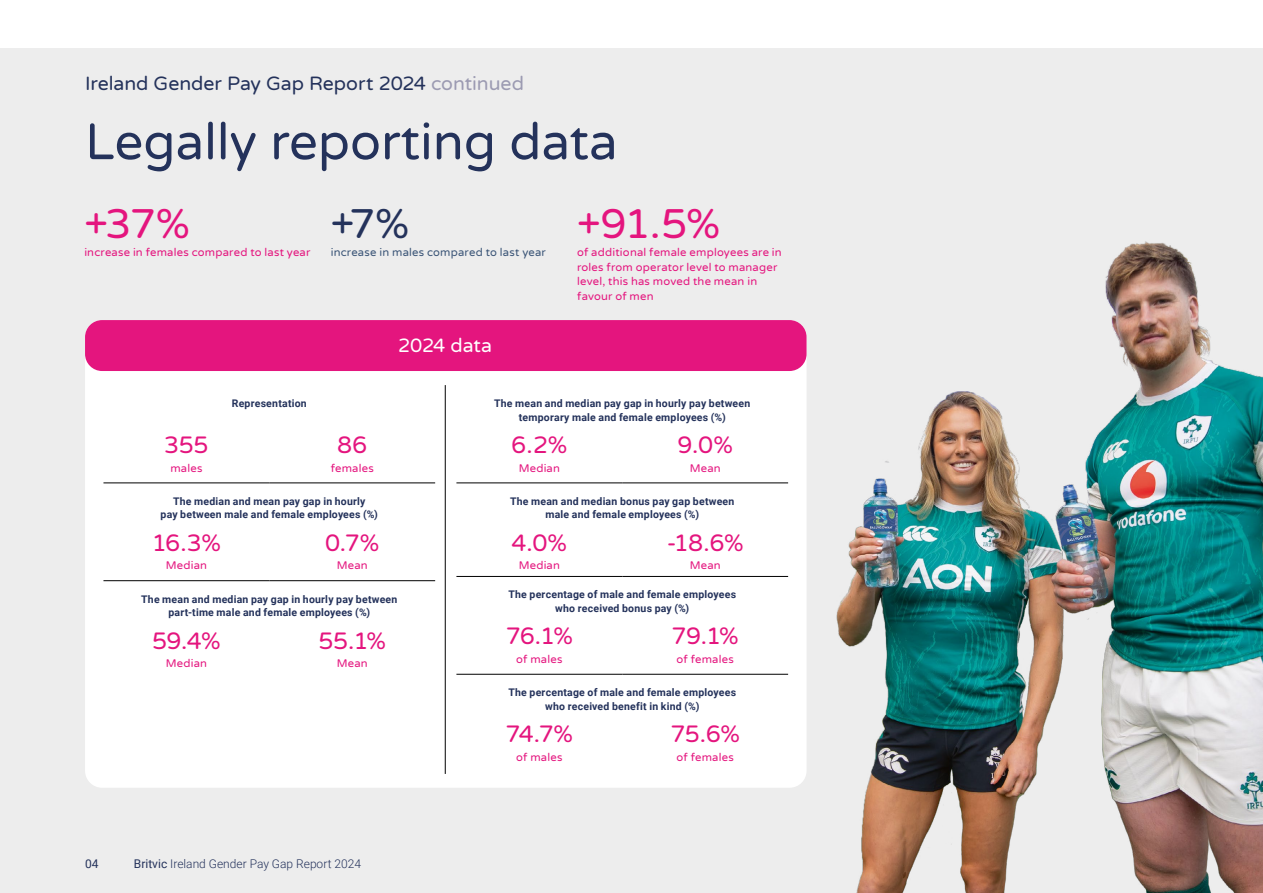
<style>
.page{position:relative;width:1263px;height:893px;background:#fff}
.page>*{position:absolute;margin:0;border:0;box-sizing:border-box;transform-origin:0 0}
.t1{font:51px "Varela Round";color:#24325b}
.t2{font:42px "Varela Round";color:#e4157e}
.t3{font:42px "Varela Round";color:#24325b}
.t4{font:24px "Varela Round";letter-spacing:-.02em;color:#e4157e}
.t5{font:19.5px "Varela Round";letter-spacing:-.005em;color:#24325b}
.t6{font:19.5px "Varela Round";letter-spacing:-.01em;color:#fff}
.t7{font:300 12px "Roboto";color:#24325b}
.t8{font:12px "Roboto";color:#24325b}
.t9{font:11.25px/14.5px "Varela Round";letter-spacing:.02em;color:#e4157e}
.t10{font:11.25px "Varela Round";letter-spacing:.015em;color:#3b5577}
.t11{font:700 10.5px/13.5px "Roboto";letter-spacing:.02em;color:#24325b;text-align:center}
.s1{color:#9c9bb2}
.s2{font-weight:400}
</style>
<div class="page">
<div style="left:0;top:26px;width:1263px;height:867px;background:#ededed"></div>
<img style="left:793px;top:241px;width:470px;height:652px">
<div style="left:0;top:0;width:1263px;height:48px;background:#fff"></div>
<div style="left:85px;top:320px;width:721px;height:468px;background:#fff;border-radius:17px"></div>
<hr style="left:103px;top:483px;width:166px;height:1px;background:#000">
<hr style="left:269px;top:483px;width:166px;height:1px;background:#000">
<hr style="left:103px;top:580px;width:166px;height:1px;background:#000">
<hr style="left:269px;top:580px;width:166px;height:1px;background:#000">
<div style="left:85px;top:320px;width:721px;height:51px;background:#e4157e;border-radius:17px"></div>
<hr style="left:456px;top:483px;width:166px;height:1px;background:#000">
<hr style="left:622px;top:483px;width:166px;height:1px;background:#000">
<hr style="left:456px;top:576px;width:166px;height:1px;background:#000">
<hr style="left:622px;top:576px;width:166px;height:1px;background:#000">
<hr style="left:456px;top:674px;width:166px;height:1px;background:#000">
<hr style="left:622px;top:674px;width:166px;height:1px;background:#000">
<hr style="left:445px;top:385px;width:1px;height:389px;background:#000">
<h3 class="t5" style="left:85px;top:70px;width:440px">Ireland Gender Pay Gap Report 2024 <span class="s1">continued</span></h3>
<h1 class="t1" style="left:85px;top:107px;width:534px">Legally reporting data</h1>
<h2 class="t2" style="left:84px;top:195px;width:107px">+37%</h2>
<p class="t9" style="left:84px;top:245px;width:228px">increase in females compared to last year</p>
<h2 class="t3" style="left:331px;top:195px;width:80px">+7%</h2>
<p class="t10" style="left:331px;top:245px;width:217px">increase in males compared to last year</p>
<h3 class="t6" style="left:398px;top:332px;width:95px">2024 data</h3>
<h2 class="t2" style="left:577px;top:195px;width:145px">+91.5%</h2>
<p class="t9" style="left:577px;top:245px;width:206px">of additional female employees are in roles from operator level to manager level, this has moved the mean in favour of men</p>
<p class="t11" style="left:232px;top:396px;width:76px">Representation</p>
<h3 class="t4" style="left:337px;top:428px;width:32px">86</h3>
<p class="t9" style="left:331px;top:460px;width:45px">females</p>
<p class="t11" style="left:161px;top:494px;width:219px">The median and mean pay gap in hourly<br>pay between male and female employees (%)</p>
<h3 class="t4" style="left:152px;top:526px;width:71px">16.3%</h3>
<p class="t9" style="left:166px;top:558px;width:43px">Median</p>
<h3 class="t4" style="left:164px;top:428px;width:46px">355</h3>
<p class="t9" style="left:170px;top:460px;width:34px">males</p>
<h3 class="t4" style="left:325px;top:526px;width:56px">0.7%</h3>
<p class="t9" style="left:337px;top:558px;width:33px">Mean</p>
<p class="t11" style="left:141px;top:592px;width:258px">The mean and median pay gap in hourly pay between part-time male and female employees (%)</p>
<h3 class="t4" style="left:152px;top:624px;width:70px">59.4%</h3>
<p class="t9" style="left:166px;top:656px;width:43px">Median</p>
<h3 class="t4" style="left:318px;top:624px;width:69px">55.1%</h3>
<p class="t9" style="left:337px;top:656px;width:33px">Mean</p>
<p class="t11" style="left:494px;top:396px;width:258px">The mean and median pay gap in hourly pay between temporary male and female employees (%)</p>
<h3 class="t4" style="left:511px;top:428px;width:58px">6.2%</h3>
<p class="t9" style="left:519px;top:460px;width:43px">Median</p>
<h3 class="t4" style="left:677px;top:428px;width:57px">9.0%</h3>
<p class="t9" style="left:690px;top:460px;width:33px">Mean</p>
<p class="t11" style="left:510px;top:494px;width:226px">The mean and median bonus pay gap between male and female employees (%)</p>
<h3 class="t4" style="left:511px;top:526px;width:57px">4.0%</h3>
<p class="t9" style="left:519px;top:558px;width:43px">Median</p>
<h3 class="t4" style="left:667px;top:526px;width:78px">-18.6%</h3>
<p class="t9" style="left:690px;top:558px;width:33px">Mean</p>
<p class="t11" style="left:508px;top:588px;width:229px">The percentage of male and female employees who received bonus pay (%)</p>
<h3 class="t4" style="left:506px;top:620px;width:69px">76.1%</h3>
<p class="t9" style="left:516px;top:651px;width:48px">of males</p>
<h3 class="t4" style="left:671px;top:620px;width:69px">79.1%</h3>
<p class="t9" style="left:677px;top:651px;width:59px">of females</p>
<p class="t11" style="left:508px;top:685px;width:229px">The percentage of male and female employees who received benefit in kind (%)</p>
<h3 class="t4" style="left:505px;top:718px;width:69px">74.7%</h3>
<p class="t9" style="left:516px;top:749px;width:48px">of males</p>
<h3 class="t4" style="left:670px;top:718px;width:71px">75.6%</h3>
<p class="t9" style="left:677px;top:749px;width:59px">of females</p>
<p class="t8" style="left:85px;top:855px;width:15px">04</p>
<p class="t7" style="left:134px;top:855px;width:229px"><span class="s2">Britvic</span> Ireland Gender Pay Gap Report 2024</p>
</div>
